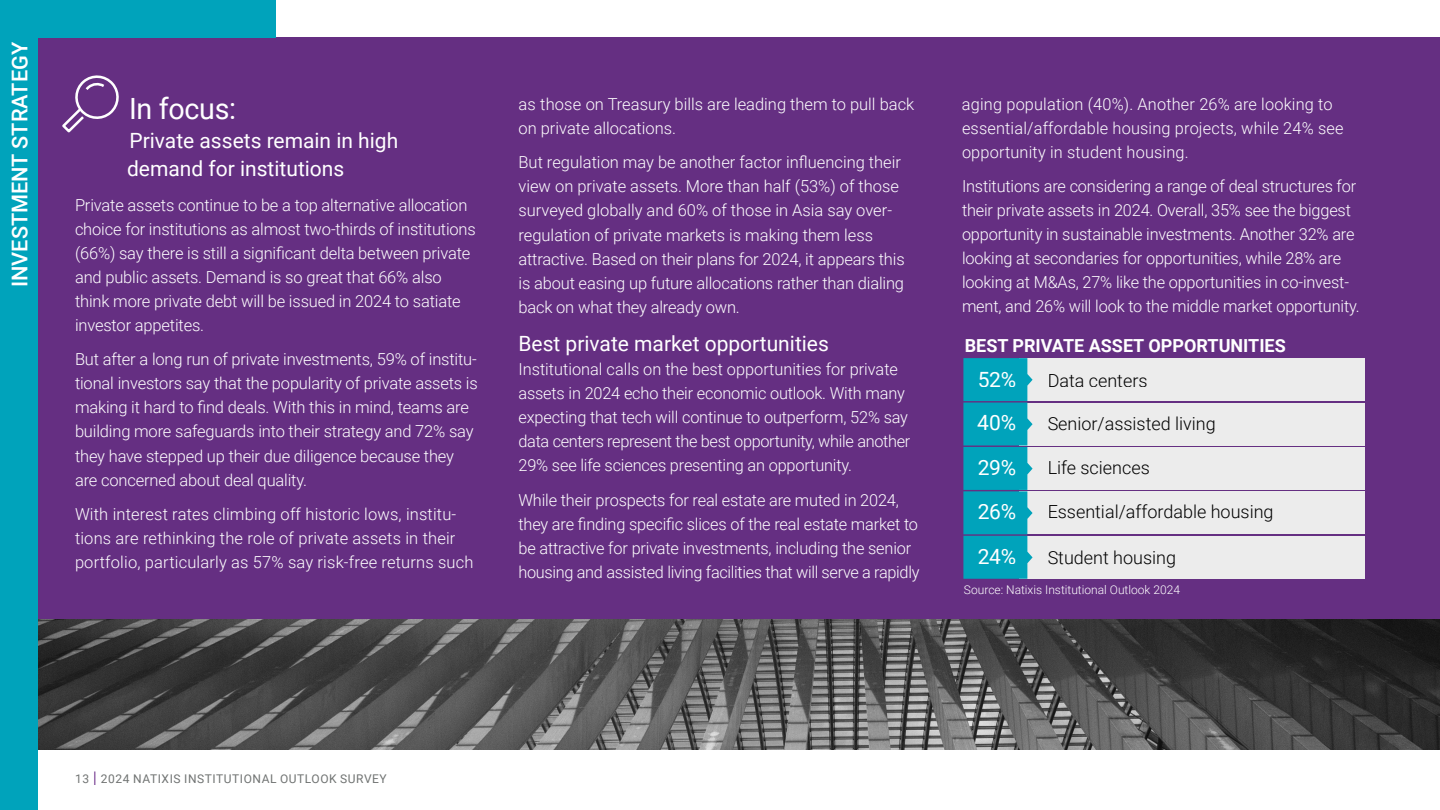
<style>
.page{position:relative;width:1440px;height:810px;background:#fff}
.page>*{position:absolute;margin:0;border:0;box-sizing:border-box;transform-origin:0 0}
.t1{font:29.25px "Roboto";letter-spacing:-.01em;color:#fff}
.t2{font:500 21.75px "Roboto";color:#fff}
.t3{font:21px/44.2px "Roboto";color:#fff}
.t4{font:300 18px "Roboto";color:#000}
.t5{font:700 18px "Roboto";color:#fff}
.t6{font:300 16.5px/24px "Roboto";letter-spacing:-.01em;color:#fff}
.t7{font:300 16.5px/24px "Roboto";letter-spacing:.01em;color:#fff}
.t8{font:12px "Roboto";letter-spacing:.045em;color:#707372}
.t9{font:300 12px "Roboto";color:#fff}
.s1{font-weight:300;font-size:18.75px;color:#662584}
</style>
<div class="page">
<img style="left:38px;top:619px;width:1402px;height:131px">
<div style="left:24px;top:38px;width:1416px;height:581px;background:#652f82"></div>
<div style="left:0;top:0;width:38px;height:810px;background:#00a3bb"></div>
<svg style="left:62px;top:75px;width:57px;height:58px"></svg>
<div style="left:0;top:0;width:276px;height:38px;background:#00a3bb"></div>
<div style="left:1019px;top:536px;width:346px;height:43px;background:#ececec"></div>
<div style="left:1019px;top:491px;width:346px;height:43px;background:#ececec"></div>
<div style="left:1019px;top:447px;width:346px;height:43px;background:#ececec"></div>
<div style="left:1019px;top:403px;width:346px;height:43px;background:#ececec"></div>
<div style="left:1019px;top:358px;width:346px;height:43px;background:#ececec"></div>
<svg style="left:963px;top:358px;width:70px;height:221px;background:#13a4bc"></svg>
<h2 class="t2" style="left:5px;top:287px;width:247px;rotate:-90deg">INVESTMENT STRATEGY</h2>
<h1 class="t1" style="left:129px;top:89px;width:109px">In focus:</h1>
<p class="t3" style="left:127px;top:125px;width:273px;line-height:28.5px">Private assets remain in high demand for institutions</p>
<p class="t6" style="left:75px;top:192px;width:402px">Private assets continue to be a top alternative allocation choice for institutions as almost two-thirds of institutions (66%) say there is still a significant delta between private and public assets. Demand is so great that 66% also think more private debt will be issued in 2024 to satiate investor appetites.</p>
<p class="t6" style="left:75px;top:347px;width:404px">But after a long run of private investments, 59% of institu&shy;tional investors say that the popularity of private assets is making it hard to find deals. With this in mind, teams are building more safeguards into their strategy and 72% say they have stepped up their due diligence because they are concerned about deal quality.</p>
<p class="t7" style="left:75px;top:502px;width:400px">With interest rates climbing off historic lows, institu&shy;tions are rethinking the role of private assets in their portfolio, particularly as 57% say risk-free returns such</p>
<p class="t6" style="left:519px;top:91px;width:397px">as those on Treasury bills are leading them to pull back on private allocations.</p>
<p class="t6" style="left:519px;top:150px;width:388px">But regulation may be another factor influencing their view on private assets. More than half (53%) of those surveyed globally and 60% of those in Asia say over&shy;regulation of private markets is making them less attractive. Based on their plans for 2024, it appears this is about easing up future allocations rather than dialing back on what they already own.</p>
<p class="t3" style="left:518px;top:321px;width:312px">Best private market opportunities</p>
<p class="t6" style="left:518px;top:357px;width:393px">Institutional calls on the best opportunities for private assets in 2024 echo their economic outlook. With many expecting that tech will continue to outperform, 52% say data centers represent the best opportunity, while another 29% see life sciences presenting an opportunity.</p>
<p class="t6" style="left:518px;top:487px;width:402px">While their prospects for real estate are muted in 2024, they are finding specific slices of the real estate market to be attractive for private investments, including the senior housing and assisted living facilities that will serve a rapidly</p>
<p class="t7" style="left:962px;top:91px;width:383px">aging population (40%). Another 26% are looking to essential/affordable housing projects, while 24% see opportunity in student housing.</p>
<p class="t6" style="left:962px;top:174px;width:399px">Institutions are considering a range of deal structures for their private assets in 2024. Overall, 35% see the biggest opportunity in sustainable investments. Another 32% are looking at secondaries for opportunities, while 28% are looking at M&amp;As, 27% like the opportunities in co-invest&shy;ment, and 26% will look to the middle market opportunity.</p>
<p class="t5" style="left:965px;top:333px;width:323px">BEST PRIVATE ASSET OPPORTUNITIES</p>
<p class="t3" style="left:977px;top:356px;width:40px;text-align:justify">52% 40% 29% 26% 24%</p>
<p class="t4" style="left:1048px;top:368px;width:101px">Data centers</p>
<p class="t4" style="left:1048px;top:411px;width:170px">Senior/assisted living</p>
<p class="t4" style="left:1048px;top:455px;width:104px">Life sciences</p>
<p class="t4" style="left:1048px;top:499px;width:228px">Essential/affordable housing</p>
<p class="t4" style="left:1048px;top:545px;width:130px">Student housing</p>
<p class="t9" style="left:964px;top:582px;width:217px">Source: Natixis Institutional Outlook 2024</p>
<p class="t8" style="left:75px;top:770px;width:313px">13 <span class="s1">I</span> 2024 NATIXIS INSTITUTIONAL OUTLOOK SURVEY</p>
</div>
